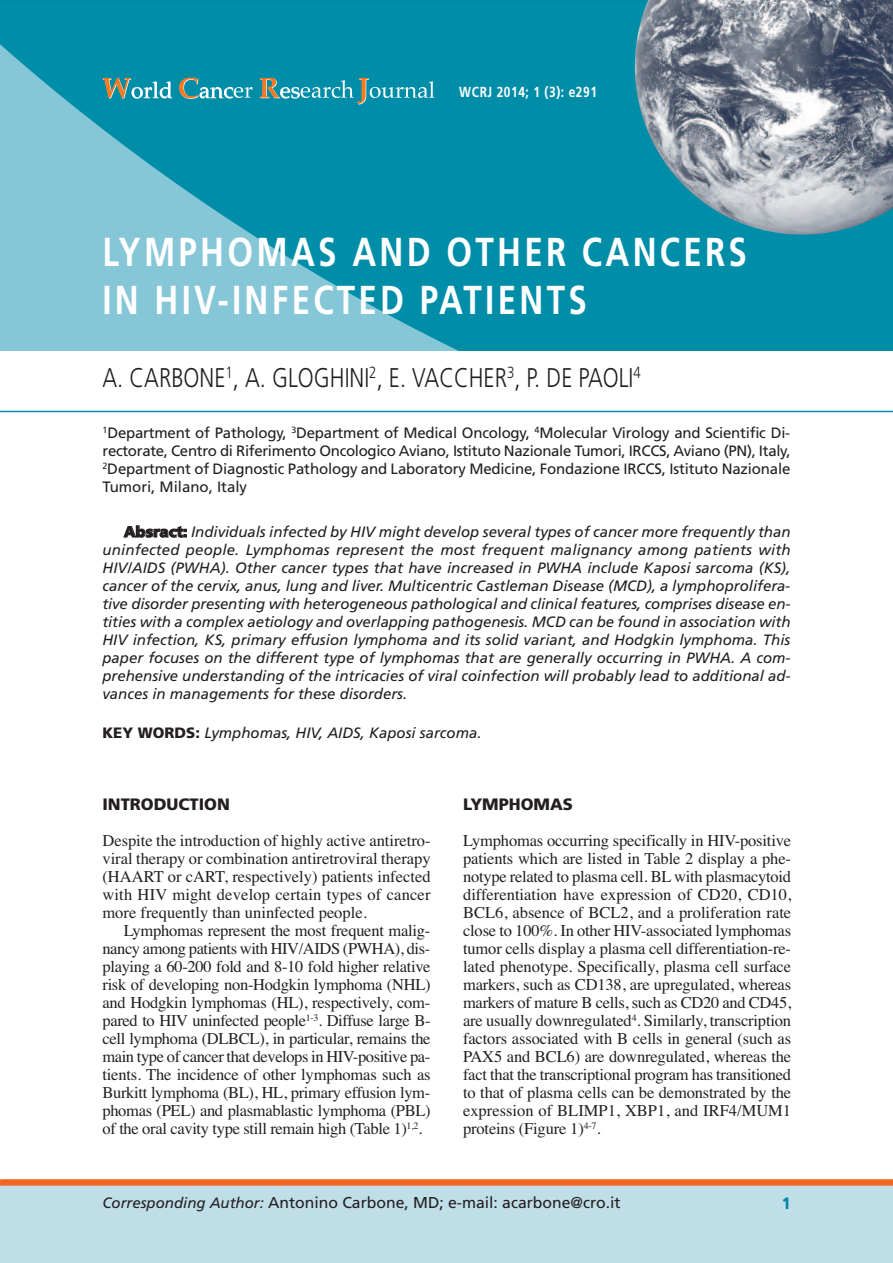
<style>
.page{position:relative;width:893px;height:1263px;background:#fff}
.page>*{position:absolute;margin:0;border:0;box-sizing:border-box;transform-origin:0 0}
.t1{font:700 40.35px/48px "Frutiger";letter-spacing:.1em;color:#fff;scale:.82 1}
.t2{font:300 27px "Frutiger";color:#231f20;scale:.82 1}
.t3{font:16.5px/18px "Times";color:#231f20;text-align:justify}
.t4{font:900 16.5px "Frutiger";color:#231f20}
.t5{font:900 16.5px "Frutiger";color:#0089a5;scale:.82 1}
.t6{font:15.75px "Frutiger";color:#231f20}
.t7{font:italic 15px/18px "Frutiger";color:#231f20;text-align:justify}
.t8{font:15px/18px "Frutiger";letter-spacing:-.01em;color:#231f20;text-align:justify}
.t9{font:700 14.55px "Frutiger";letter-spacing:.05em;color:#fff;scale:.82 1}
.s1{font-weight:900;font-style:normal}
.s2{font-style:italic;font-size:15px}
</style>
<div class="page">
<div style="left:0;top:1180px;width:893px;height:83px;background:#c0dee8"></div>
<svg style="left:0;top:2px;width:893px;height:348px;background:#229bb4"></svg>
<hr style="left:0;top:0;width:893px;height:2px;background:#0089a5">
<img style="left:635px;top:0;width:258px;height:235px">
<div style="left:1px;top:1179px;width:892px;height:6px;background:#f36621"></div>
<svg style="left:102px;top:78px;width:70px;height:21px"></svg>
<svg style="left:179px;top:78px;width:73px;height:21px;background:#42a0ac"></svg>
<svg style="left:260px;top:78px;width:175px;height:26px;background:#339bab"></svg>
<hr style="left:0;top:411px;width:893px;height:1px;background:#0089a5">
<p class="t9" style="left:459px;top:86px;width:170px">WCRJ 2014; 1 (3): e291</p>
<h1 class="t1" style="left:102px;top:231px;width:787px">LYMPHOMAS AND OTHER CANCERS<br>IN HIV-INFECTED PATIENTS</h1>
<h2 class="t2" style="left:102px;top:367px;width:658px">A. CARBONE<sup>1</sup>, A. GLOGHINI<sup>2</sup>, E. VACCHER<sup>3</sup>, P. DE PAOLI<sup>4</sup></h2>
<p class="t8" style="left:102px;top:425px;width:689px"><sup>1</sup>Department of Pathology, <sup>3</sup>Department of Medical Oncology, <sup>4</sup>Molecular Virology and Scientific Di&shy;rectorate, Centro di Riferimento Oncologico Aviano, Istituto Nazionale Tumori, IRCCS, Aviano (PN), Italy, <sup>2</sup>Department of Diagnostic Pathology and Laboratory Medicine, Fondazione IRCCS, Istituto Nazionale Tumori, Milano, Italy</p>
<p class="t7" style="left:102px;top:524px;width:689px;text-indent:22px"><span class="s1">Absract:</span> Individuals infected by HIV might develop several types of cancer more frequently than uninfected people. Lymphomas represent the most frequent malignancy among patients with HIV/AIDS (PWHA). Other cancer types that have increased in PWHA include Kaposi sarcoma (KS), cancer of the cervix, anus, lung and liver. Multicentric Castleman Disease (MCD), a lymphoprolifera&shy;tive disorder presenting with heterogeneous pathological and clinical features, comprises disease en&shy;tities with a complex aetiology and overlapping pathogenesis. MCD can be found in association with HIV infection, KS, primary effusion lymphoma and its solid variant, and Hodgkin lymphoma. This paper focuses on the different type of lymphomas that are generally occurring in PWHA. A com&shy;prehensive understanding of the intricacies of viral coinfection will probably lead to additional ad&shy;vances in managements for these disorders.</p>
<p class="t7" style="left:102px;top:725px;width:380px"><span class="s1">KEY WORDS:</span> Lymphomas, HIV, AIDS, Kaposi sarcoma.</p>
<p class="t4" style="left:102px;top:798px;width:129px">INTRODUCTION</p>
<p class="t3" style="left:102px;top:831px;width:330px">Despite the introduction of highly active antiretro&shy;viral therapy or combination antiretroviral therapy (HAART or cART, respectively) patients infected with HIV might develop certain types of cancer more frequently than uninfected people.</p>
<p class="t3" style="left:102px;top:921px;width:330px;text-indent:21px">Lymphomas represent the most frequent malig&shy;nancy among patients with HIV/AIDS (PWHA), dis&shy;playing a 60-200 fold and 8-10 fold higher relative risk of developing non-Hodgkin lymphoma (NHL) and Hodgkin lymphomas (HL), respectively, com&shy;pared to HIV uninfected people<sup>1-3</sup>. Diffuse large B&shy;cell lymphoma (DLBCL), in particular, remains the main type of cancer that develops in HIV-positive pa&shy;tients. The incidence of other lymphomas such as Burkitt lymphoma (BL), HL, primary effusion lym&shy;phomas (PEL) and plasmablastic lymphoma (PBL) of the oral cavity type still remain high (Table 1)<sup>1,2</sup>.</p>
<p class="t4" style="left:463px;top:798px;width:111px">LYMPHOMAS</p>
<p class="t3" style="left:463px;top:831px;width:330px">Lymphomas occurring specifically in HIV-positive patients which are listed in Table 2 display a phe&shy;notype related to plasma cell. BL with plasmacytoid differentiation have expression of CD20, CD10, BCL6, absence of BCL2, and a proliferation rate close to 100%. In other HIV-associated lymphomas tumor cells display a plasma cell differentiation-re&shy;lated phenotype. Specifically, plasma cell surface markers, such as CD138, are upregulated, whereas markers of mature B cells, such as CD20 and CD45, are usually downregulated<sup>4</sup>. Similarly, transcription factors associated with B cells in general (such as PAX5 and BCL6) are downregulated, whereas the fact that the transcriptional program has transitioned to that of plasma cells can be demonstrated by the expression of BLIMP1, XBP1, and IRF4/MUM1 proteins (Figure 1)<sup>4-7</sup>.</p>
<p class="t6" style="left:102px;top:1196px;width:520px"><span class="s2">Corresponding Author:</span> Antonino Carbone, MD; e-mail: acarbone@cro.it</p>
<p class="t5" style="left:782px;top:1197px;width:12px">1</p>
</div>
